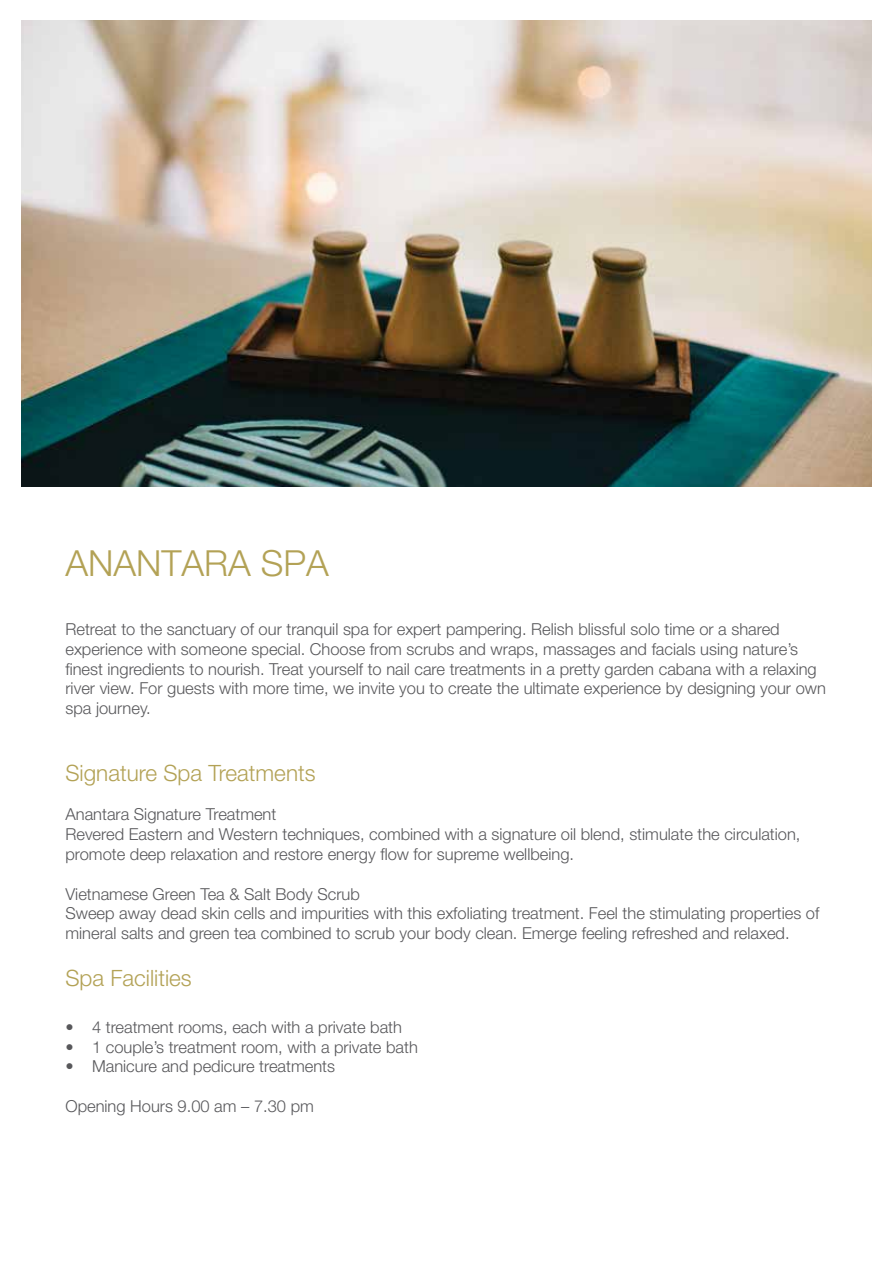
<style>
.page{position:relative;width:893px;height:1263px;background:#fff}
.page>*{position:absolute;margin:0;border:0;box-sizing:border-box;transform-origin:0 0}
.t1{font:300 36px "Helvetica Neue";color:#b3a256}
.t2{font:300 22.5px "Helvetica Neue";color:#b3a256}
.t3{font:300 16.5px/19.8px "Helvetica Neue";color:#58585b}
</style>
<div class="page">
<img style="left:21px;top:20px;width:851px;height:467px">
<h1 class="t1" style="left:65px;top:534px;width:265px">ANANTARA SPA</h1>
<p class="t3" style="left:65px;top:618px;width:762px">Retreat to the sanctuary of our tranquil spa for expert pampering. Relish blissful solo time or a shared experience with someone special. Choose from scrubs and wraps, massages and facials using nature’s finest ingredients to nourish. Treat yourself to nail care treatments in a pretty garden cabana with a relaxing river view. For guests with more time, we invite you to create the ultimate experience by designing your own spa journey.</p>
<h2 class="t2" style="left:65px;top:754px;width:252px">Signature Spa Treatments</h2>
<p class="t3" style="left:65px;top:804px;width:737px">Anantara Signature Treatment<br>Revered Eastern and Western techniques, combined with a signature oil blend, stimulate the circulation, promote deep relaxation and restore energy flow for supreme wellbeing.</p>
<p class="t3" style="left:65px;top:883px;width:755px">Vietnamese Green Tea &amp; Salt Body Scrub<br>Sweep away dead skin cells and impurities with this exfoliating treatment. Feel the stimulating properties of mineral salts and green tea combined to scrub your body clean. Emerge feeling refreshed and relaxed.</p>
<h2 class="t2" style="left:65px;top:960px;width:128px">Spa Facilities</h2>
<p class="t3" style="left:65px;top:1016px;width:338px">• 4 treatment rooms, each with a private bath</p>
<p class="t3" style="left:65px;top:1036px;width:354px">• 1 couple’s treatment room, with a private bath</p>
<p class="t3" style="left:65px;top:1056px;width:271px">• Manicure and pedicure treatments</p>
<p class="t3" style="left:65px;top:1095px;width:250px">Opening Hours 9.00 am – 7.30 pm</p>
</div>
